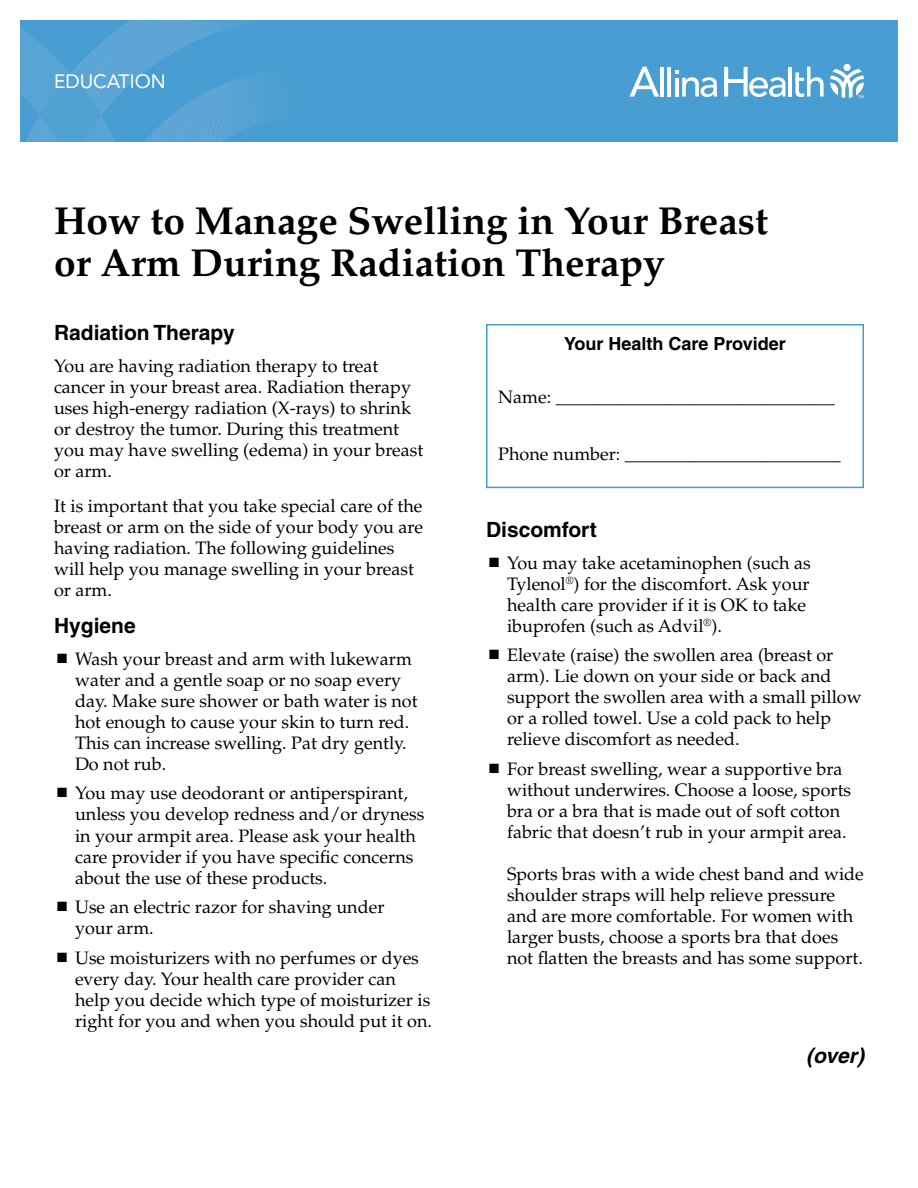
<style>
.page{position:relative;width:918px;height:1188px;background:#fff}
.page>*{position:absolute;margin:0;border:0;box-sizing:border-box;transform-origin:0 0}
.t1{font:700 39px/42px "Palatino";color:#000}
.t2{font:700 21px "Helvetica";color:#000}
.t3{font:italic 700 21px "Helvetica";color:#000}
.t4{font:19.2px "Avenir LT Std";color:#fff}
.t5{font:18px/21px "Palatino";color:#000}
.t6{font:700 18px "Helvetica";color:#000}
</style>
<div class="page">
<div style="left:20px;top:20px;width:878px;height:122px;background:#489ed2"></div>
<svg style="left:20px;top:20px;width:246px;height:122px"></svg>
<svg style="left:830px;top:69px;width:34px;height:29px"></svg>
<div style="left:844px;top:64px;width:7px;height:7px;background:#fff;border-radius:50%"></div>
<hr style="left:660px;top:67px;width:4px;height:30px;background:#fff">
<hr style="left:667px;top:67px;width:4px;height:30px;background:#fff">
<hr style="left:789px;top:67px;width:3px;height:30px;background:#fff">
<svg style="left:795px;top:67px;width:29px;height:30px"></svg>
<svg style="left:675px;top:71px;width:42px;height:26px"></svg>
<svg style="left:629px;top:67px;width:30px;height:30px"></svg>
<svg style="left:724px;top:67px;width:62px;height:30px"></svg>
<div style="left:486px;top:324px;width:378px;height:164px;border:2px solid #489ed2"></div>
<p class="t4" style="left:54px;top:70px;width:113px">EDUCATION</p>
<h1 class="t1" style="left:54px;top:200px;width:716px">How to Manage Swelling in Your Breast or Arm During Radiation Therapy</h1>
<p class="t2" style="left:54px;top:320px;width:182px">Radiation Therapy</p>
<p class="t5" style="left:54px;top:356px;width:371px">You are having radiation therapy to treat cancer in your breast area. Radiation therapy uses high-energy radiation (X-rays) to shrink or destroy the tumor. During this treatment you may have swelling (edema) in your breast or arm.</p>
<p class="t5" style="left:54px;top:495px;width:371px">It is important that you take special care of the breast or arm on the side of your body you are having radiation. The following guidelines will help you manage swelling in your breast or arm.</p>
<p class="t2" style="left:54px;top:613px;width:83px">Hygiene</p>
<p class="t5" style="left:75px;top:649px;width:344px">Wash your breast and arm with lukewarm water and a gentle soap or no soap every day. Make sure shower or bath water is not hot enough to cause your skin to turn red.<br>This can increase swelling. Pat dry gently.<br>Do not rub.</p>
<p class="t5" style="left:75px;top:783px;width:351px">You may use deodorant or antiperspirant, unless you develop redness and/or dryness in your armpit area. Please ask your health care provider if you have specific concerns about the use of these products.</p>
<p class="t5" style="left:75px;top:897px;width:311px">Use an electric razor for shaving under your arm.</p>
<p class="t5" style="left:75px;top:948px;width:359px">Use moisturizers with no perfumes or dyes every day. Your health care provider can help you decide which type of moisturizer is right for you and when you should put it on.</p>
<p class="t6" style="left:564px;top:333px;width:223px">Your Health Care Provider</p>
<p class="t5" style="left:498px;top:387px;width:338px">Name: _______________________________</p>
<p class="t5" style="left:498px;top:444px;width:344px">Phone number: ________________________</p>
<p class="t2" style="left:486px;top:517px;width:112px">Discomfort</p>
<p class="t5" style="left:507px;top:552px;width:305px">You may take acetaminophen (such as Tylenol<sup>®</sup>) for the discomfort. Ask your health care provider if it is OK to take ibuprofen (such as Advil<sup>®</sup>).</p>
<p class="t5" style="left:507px;top:645px;width:356px">Elevate (raise) the swollen area (breast or arm). Lie down on your side or back and support the swollen area with a small pillow or a rolled towel. Use a cold pack to help relieve discomfort as needed.</p>
<p class="t5" style="left:507px;top:759px;width:346px">For breast swelling, wear a supportive bra without underwires. Choose a loose, sports bra or a bra that is made out of soft cotton fabric that doesn’t rub in your armpit area.</p>
<p class="t5" style="left:507px;top:864px;width:358px">Sports bras with a wide chest band and wide shoulder straps will help relieve pressure and are more comfortable. For women with larger busts, choose a sports bra that does not flatten the breasts and has some support.</p>
<p class="t3" style="left:806px;top:1043px;width:59px">(over)</p>
</div>
